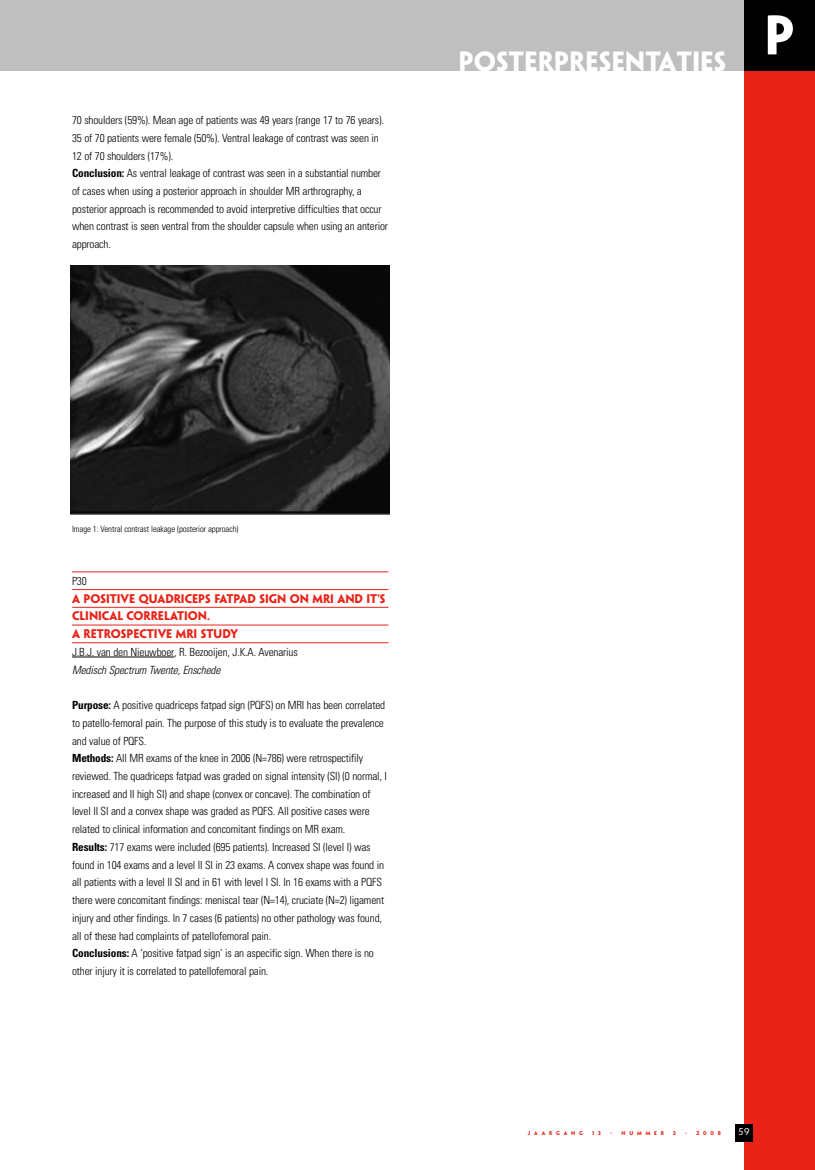
<style>
.page{position:relative;width:815px;height:1170px;background:#fff}
.page>*{position:absolute;margin:0;border:0;box-sizing:border-box;transform-origin:0 0}
.t1{font:700 25px "Penumbra Sans Std";color:#fff}
.t2{font:300 condensed 11.25px/17.8px "Univers";letter-spacing:-.015em;color:#000}
.t3{font:700 11.25px/17.8px "Penumbra Sans Std";color:#e92317}
.t4{font:italic 300 condensed 11.25px "Univers";letter-spacing:-.015em;color:#000}
.t5{font:300 condensed 8.75px "Univers";letter-spacing:-.015em;color:#000}
.t6{font:8.75px "Penumbra Sans Std";color:#fff}
.t7{font:700 5px "Penumbra Sans Std";letter-spacing:.77em;color:#e92317}
.s1{font-weight:700}
</style>
<div class="page">
<div style="left:0;top:0;width:815px;height:71px;background:#bfbfbf"></div>
<div style="left:744px;top:0;width:71px;height:1169px;background:#e92317"></div>
<div style="left:735px;top:1123px;width:18px;height:18px;background:#000"></div>
<div style="left:744px;top:0;width:71px;height:71px;background:#000"></div>
<hr style="left:72px;top:571px;width:317px;height:1px;background:#e92317">
<hr style="left:72px;top:589px;width:317px;height:1px;background:#e92317">
<hr style="left:72px;top:607px;width:317px;height:1px;background:#e92317">
<hr style="left:72px;top:624px;width:317px;height:1px;background:#e92317">
<hr style="left:72px;top:642px;width:317px;height:1px;background:#e92317">
<hr style="left:72px;top:656px;width:102px;height:1px;background:#000">
<img style="left:71px;top:266px;width:319px;height:248px">
<p class="t2" style="left:72px;top:112px;width:317px">70 shoulders (59%). Mean age of patients was 49 years (range 17 to 76 years).<br>35 of 70 patients were female (50%). Ventral leakage of contrast was seen in 12 of 70 shoulders (17%).<br><span class="s1">Conclusion:</span> As ventral leakage of contrast was seen in a substantial number of cases when using a posterior approach in shoulder MR arthrography, a posterior approach is recommended to avoid interpretive difficulties that occur when contrast is seen ventral from the shoulder capsule when using an anterior approach.</p>
<h1 class="t1" style="left:458px;top:48px;width:338px">POSTERPRESENTATIES <sup>P</sup></h1>
<p class="t5" style="left:72px;top:525px;width:168px">Image 1: Ventral contrast leakage (posterior approach)</p>
<p class="t2" style="left:72px;top:573px;width:16px">P30</p>
<p class="t3" style="left:72px;top:590px;width:315px">A POSITIVE QUADRICEPS FATPAD SIGN ON MRI AND IT'S<br>CLINICAL CORRELATION.<br>A RETROSPECTIVE MRI STUDY</p>
<p class="t2" style="left:72px;top:644px;width:227px">J.B.J. van den Nieuwboer, R. Bezooijen, J.K.A. Avenarius</p>
<p class="t4" style="left:72px;top:665px;width:150px">Medisch Spectrum Twente, Enschede</p>
<p class="t2" style="left:72px;top:697px;width:316px"><span class="s1">Purpose:</span> A positive quadriceps fatpad sign (PQFS) on MRI has been correlated to patello-femoral pain. The purpose of this study is to evaluate the prevalence and value of PQFS.<br><span class="s1">Methods:</span> All MR exams of the knee in 2006 (N=786) were retrospectifily reviewed. The quadriceps fatpad was graded on signal intensity (SI) (0 normal, I increased and II high SI) and shape (convex or concave). The combination of level II SI and a convex shape was graded as PQFS. All positive cases were related to clinical information and concomitant findings on MR exam.<br><span class="s1">Results:</span> 717 exams were included (695 patients). Increased SI (level I) was found in 104 exams and a level II SI in 23 exams. A convex shape was found in all patients with a level II SI and in 61 with level I SI. In 16 exams with a PQFS there were concomitant findings: meniscal tear (N=14), cruciate (N=2) ligament injury and other findings. In 7 cases (6 patients) no other pathology was found, all of these had complaints of patellofemoral pain.<br><span class="s1">Conclusions:</span> A ‘positive fatpad sign’ is an aspecific sign. When there is no other injury it is correlated to patellofemoral pain.</p>
<p class="t7" style="left:528px;top:1129px;width:56px">JAARGANG</p>
<p class="t7" style="left:592px;top:1129px;width:10px">1 3</p>
<p class="t7" style="left:610px;top:1129px;width:55px">- NUMMER</p>
<p class="t7" style="left:673px;top:1129px;width:4px">3</p>
<p class="t7" style="left:685px;top:1129px;width:37px">- 2008</p>
<p class="t6" style="left:739px;top:1126px;width:12px">59</p>
</div>
